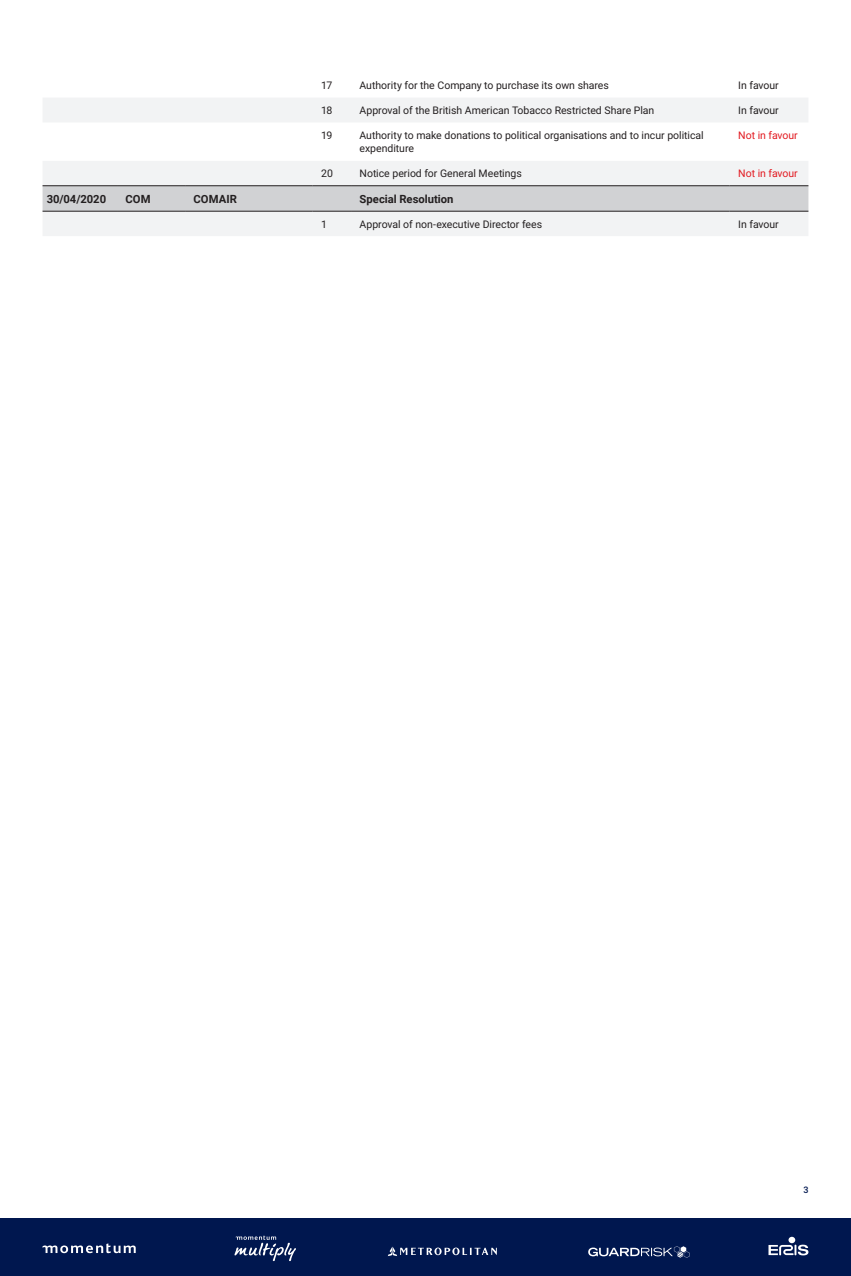
<style>
.page{position:relative;width:851px;height:1276px;background:#fff}
.page>*{position:absolute;margin:0;border:0;box-sizing:border-box;transform-origin:0 0}
.t1{font:700 11.25px "Roboto";color:#231f20}
.t2{font:10.5px/13.5px "Roboto";letter-spacing:-.005em;color:#231f20}
.t3{font:10.5px "Roboto";letter-spacing:-.005em;color:#e21a21}
.t4{font:500 9px "Roboto";color:#00174f}
</style>
<div class="page">
<div style="left:0;top:1218px;width:850px;height:58px;background:#00174f"></div>
<div style="left:788px;top:1236px;width:7px;height:7px;background:#fff;border-radius:50%"></div>
<svg style="left:768px;top:1244px;width:40px;height:11px"></svg>
<svg style="left:588px;top:1246px;width:101px;height:11px"></svg>
<svg style="left:43px;top:1243px;width:93px;height:10px"></svg>
<svg style="left:234px;top:1235px;width:62px;height:26px"></svg>
<svg style="left:388px;top:1246px;width:108px;height:10px"></svg>
<svg style="left:43px;top:98px;width:765px;height:138px;fill:#f2f3f4"></svg>
<div style="left:43px;top:187px;width:765px;height:24px;background:#d1d2d4"></div>
<hr style="left:43px;top:186px;width:74px;height:1px;background:#231f20">
<hr style="left:117px;top:186px;width:68px;height:1px;background:#231f20">
<hr style="left:185px;top:186px;width:128px;height:1px;background:#231f20">
<hr style="left:313px;top:186px;width:38px;height:1px;background:#231f20">
<hr style="left:351px;top:186px;width:378px;height:1px;background:#231f20">
<hr style="left:729px;top:186px;width:79px;height:1px;background:#231f20">
<hr style="left:43px;top:211px;width:74px;height:1px;background:#231f20">
<hr style="left:117px;top:211px;width:68px;height:1px;background:#231f20">
<hr style="left:185px;top:211px;width:128px;height:1px;background:#231f20">
<hr style="left:313px;top:211px;width:38px;height:1px;background:#231f20">
<hr style="left:351px;top:211px;width:378px;height:1px;background:#231f20">
<hr style="left:729px;top:211px;width:79px;height:1px;background:#231f20">
<p class="t2" style="left:321px;top:78px;width:13px">17</p>
<p class="t2" style="left:359px;top:78px;width:251px">Authority for the Company to purchase its own shares</p>
<p class="t2" style="left:738px;top:78px;width:42px">In favour</p>
<p class="t2" style="left:321px;top:103px;width:13px">18</p>
<p class="t2" style="left:359px;top:103px;width:296px">Approval of the British American Tobacco Restricted Share Plan</p>
<p class="t2" style="left:738px;top:103px;width:42px">In favour</p>
<p class="t2" style="left:321px;top:128px;width:13px">19</p>
<p class="t2" style="left:359px;top:128px;width:345px">Authority to make donations to political organisations and to incur political expenditure</p>
<p class="t3" style="left:738px;top:128px;width:61px">Not in favour</p>
<p class="t2" style="left:321px;top:166px;width:13px">20</p>
<p class="t2" style="left:359px;top:166px;width:164px">Notice period for General Meetings</p>
<p class="t3" style="left:738px;top:166px;width:61px">Not in favour</p>
<p class="t1" style="left:47px;top:191px;width:61px">30/04/2020</p>
<p class="t1" style="left:125px;top:191px;width:27px">COM</p>
<p class="t1" style="left:193px;top:191px;width:45px">COMAIR</p>
<p class="t1" style="left:359px;top:191px;width:95px">Special Resolution</p>
<p class="t2" style="left:321px;top:217px;width:7px">1</p>
<p class="t2" style="left:359px;top:217px;width:184px">Approval of non-executive Director fees</p>
<p class="t2" style="left:738px;top:217px;width:42px">In favour</p>
<p class="t4" style="left:803px;top:1183px;width:7px">3</p>
</div>
